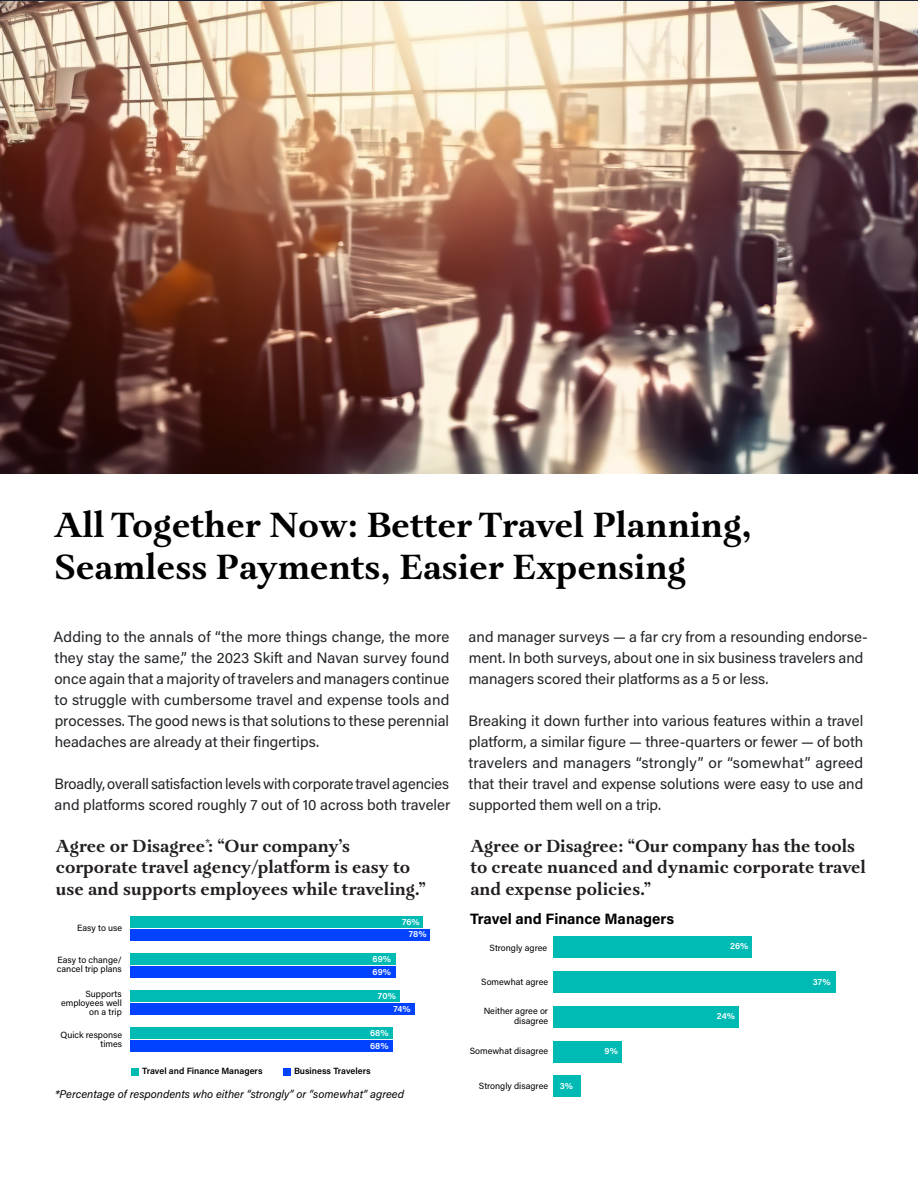
<style>
.page{position:relative;width:918px;height:1188px;background:#fff}
.page>*{position:absolute;margin:0;border:0;box-sizing:border-box;transform-origin:0 0}
.t1{font:700 36px/42px "Aria Text G2";color:#000}
.t2{font:700 18px/21.6px "Aria Text G2";color:#231f20}
.Body{font:15px/21px "Acumin Pro";color:#212427;text-align:justify}
.t3{font:700 15px "Acumin Pro";color:#000}
.t4{font:italic 11.25px "Acumin Pro";color:#000}
.t5{font:9px/9px "Acumin Pro";color:#000;text-align:right}
.t6{font:600 9px "Acumin Pro";color:#000}
.t7{font:600 9px/12.8px "Acumin Pro";color:#fff}
</style>
<div class="page">
<svg style="left:0;top:0;width:918px;height:2px"></svg>
<img style="left:0;top:2px;width:918px;height:472px">
<div style="left:130px;top:929px;width:299px;height:11px;background:#0042ff"></div>
<div style="left:130px;top:916px;width:292px;height:11px;background:#00bbb4"></div>
<div style="left:130px;top:953px;width:265px;height:12px;background:#00bbb4"></div>
<div style="left:130px;top:966px;width:265px;height:12px;background:#0042ff"></div>
<div style="left:130px;top:991px;width:269px;height:11px;background:#00bbb4"></div>
<div style="left:130px;top:1004px;width:285px;height:11px;background:#0042ff"></div>
<div style="left:130px;top:1028px;width:262px;height:11px;background:#00bbb4"></div>
<div style="left:130px;top:1041px;width:262px;height:11px;background:#0042ff"></div>
<div style="left:131px;top:1068px;width:8px;height:7px;background:#00bbb4"></div>
<div style="left:283px;top:1068px;width:8px;height:7px;background:#0042ff"></div>
<div style="left:553px;top:936px;width:199px;height:22px;background:#00bbb4"></div>
<div style="left:553px;top:971px;width:283px;height:22px;background:#00bbb4"></div>
<div style="left:553px;top:1006px;width:185px;height:22px;background:#00bbb4"></div>
<div style="left:553px;top:1041px;width:68px;height:22px;background:#00bbb4"></div>
<div style="left:553px;top:1075px;width:27px;height:22px;background:#00bbb4"></div>
<p class="t1" style="left:54px;top:506px;width:699px">All Together Now: Better Travel Planning,<br>Seamless Payments, Easier Expensing</p>
<p class="Body" style="left:54px;top:626px;width:397px">Adding to the annals of “the more things change, the more they stay the same,” the 2023 Skift and Navan survey found once again that a majority of travelers and managers continue to struggle with cumbersome travel and expense tools and processes. The good news is that solutions to these perennial headaches are already at their fingertips.</p>
<p class="Body" style="left:54px;top:773px;width:397px">Broadly, overall satisfaction levels with corporate travel agencies and platforms scored roughly 7 out of 10 across both traveler</p>
<p class="t2" style="left:56px;top:836px;width:372px">Agree or Disagree<sup>*</sup>: “Our company’s corporate travel agency/platform is easy to use and supports employees while traveling.”</p>
<p class="t5" style="left:77px;top:923px;width:47px">Easy to use</p>
<p class="t7" style="left:409px;top:915px;width:19px;text-indent:-7px">76%<br>78%</p>
<p class="t7" style="left:373px;top:952px;width:20px">69%<br>69%</p>
<p class="t5" style="left:57px;top:955px;width:66px;text-align:left">Easy to change/ cancel trip plans</p>
<p class="t5" style="left:61px;top:989px;width:62px">Supports employees well on a trip</p>
<p class="t7" style="left:394px;top:989px;width:19px;text-indent:-16px">70%<br>74%</p>
<p class="t5" style="left:61px;top:1030px;width:63px">Quick response times</p>
<p class="t7" style="left:370px;top:1026px;width:20px">68%<br>68%</p>
<p class="t6" style="left:142px;top:1065px;width:122px">Travel and Finance Managers</p>
<p class="t6" style="left:294px;top:1065px;width:78px">Business Travelers</p>
<p class="t4" style="left:55px;top:1086px;width:351px">*Percentage of respondents who either “strongly” or “somewhat” agreed</p>
<p class="Body" style="left:469px;top:626px;width:401px;text-align:left">and manager surveys — a far cry from a resounding endorse&shy;ment. In both surveys, about one in six business travelers and managers scored their platforms as a 5 or less.</p>
<p class="Body" style="left:468px;top:710px;width:396px">Breaking it down further into various features within a travel platform, a similar figure — three-quarters or fewer — of both travelers and managers “strongly” or “somewhat” agreed that their travel and expense solutions were easy to use and supported them well on a trip.</p>
<p class="t2" style="left:470px;top:836px;width:397px">Agree or Disagree: “Our company has the tools to create nuanced and dynamic corporate travel and expense policies.”</p>
<p class="t3" style="left:470px;top:908px;width:206px">Travel and Finance Managers</p>
<p class="t5" style="left:490px;top:943px;width:59px">Strongly agree</p>
<p class="t7" style="left:730px;top:939px;width:20px">26%</p>
<p class="t5" style="left:481px;top:977px;width:68px">Somewhat agree</p>
<p class="t7" style="left:813px;top:975px;width:19px">37%</p>
<p class="t5" style="left:484px;top:1005px;width:66px;line-height:10.5px">Neither agree or disagree</p>
<p class="t7" style="left:717px;top:1009px;width:19px">24%</p>
<p class="t5" style="left:470px;top:1046px;width:80px">Somewhat disagree</p>
<p class="t7" style="left:605px;top:1044px;width:15px">9%</p>
<p class="t5" style="left:479px;top:1081px;width:71px">Strongly disagree</p>
<p class="t7" style="left:560px;top:1079px;width:15px">3%</p>
</div>
